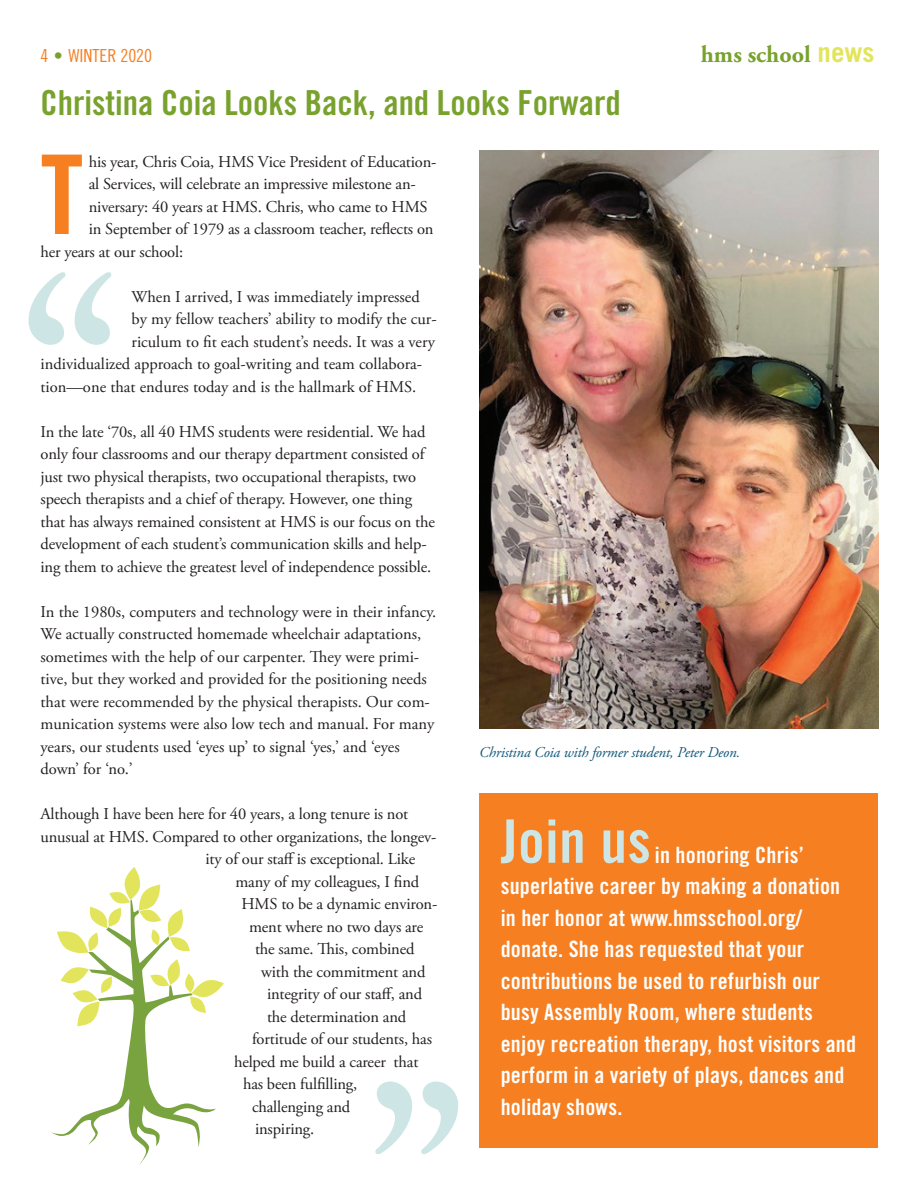
<style>
.page{position:relative;width:918px;height:1188px;background:#fff}
.page>*{position:absolute;margin:0;border:0;box-sizing:border-box;transform-origin:0 0}
.t1{font:109.95px "Trade Gothic Bold Cond Twenty";color:#f57f21}
.t2{font:60px "Trade Gothic Bold Cond Twenty";letter-spacing:.01em;color:#cde6e5}
.t3{font:34.5px "Trade Gothic Bold Cond Twenty";color:#78a22d}
.t4{font:700 24px "Adobe Garamond Pro";color:#78a22d}
.t5{font:22.5px/31.5px "Trade Gothic Bold Cond Twenty";letter-spacing:.01em;color:#fff}
.t6{font:18px "Trade Gothic Cond Eighteen";color:#f57f21}
.t7{font:16.5px/22.5px "Adobe Garamond Pro";letter-spacing:-.01em;color:#231f20}
.t8{font:italic 15px "Adobe Garamond Pro";letter-spacing:-.01em;color:#11587a}
.s1{color:#78a22d}
.s2{font-family:"Trade Gothic";font-size:27px;color:#e2e55a}
</style>
<div class="page">
<svg style="left:28px;top:272px;width:83px;height:73px"></svg>
<svg style="left:375px;top:1082px;width:83px;height:72px"></svg>
<img style="left:479px;top:151px;width:399px;height:578px">
<div style="left:479px;top:793px;width:399px;height:355px;background:#f57f21"></div>
<svg style="left:109px;top:867px;width:115px;height:125px"></svg>
<svg style="left:51px;top:900px;width:165px;height:264px"></svg>
<p class="t6" style="left:40px;top:45px;width:113px">4 <span class="s1">•</span> WINTER 2020</p>
<h3 class="t4" style="left:701px;top:40px;width:175px">hms school <span class="s2">news</span></h3>
<h3 class="t3" style="left:40px;top:82px;width:582px">Christina Coia Looks Back, and Looks Forward</h3>
<h1 class="t1" style="left:40px;top:128px;width:44px">T</h1>
<p class="t7" style="left:89px;top:151px;width:349px">his year, Chris Coia, HMS Vice President of Education-</p>
<p class="t7" style="left:89px;top:173px;width:329px">al Services, will celebrate an impressive milestone an-</p>
<p class="t7" style="left:89px;top:196px;width:340px">niversary: 40 years at HMS. Chris, who came to HMS</p>
<p class="t7" style="left:89px;top:218px;width:346px">in September of 1979 as a classroom teacher, reflects on</p>
<p class="t7" style="left:41px;top:241px;width:144px">her years at our school:</p>
<p class="t7" style="left:132px;top:286px;width:290px">When I arrived, I was immediately impressed</p>
<p class="t7" style="left:132px;top:308px;width:307px">by my fellow teachers’ ability to modify the cur-</p>
<p class="t7" style="left:132px;top:331px;width:305px">riculum to fit each student’s needs. It was a very</p>
<p class="t7" style="left:41px;top:353px;width:383px">individualized approach to goal-writing and team collabora-</p>
<p class="t7" style="left:41px;top:376px;width:377px">tion—one that endures today and is the hallmark of HMS.</p>
<p class="t7" style="left:41px;top:421px;width:396px">In the late ‘70s, all 40 HMS students were residential. We had only four classrooms and our therapy department consisted of just two physical therapists, two occupational therapists, two speech therapists and a chief of therapy. However, one thing that has always remained consistent at HMS is our focus on the development of each student’s communication skills and help&shy;ing them to achieve the greatest level of independence possible.</p>
<p class="t7" style="left:41px;top:601px;width:397px">In the 1980s, computers and technology were in their infancy.<br>We actually constructed homemade wheelchair adaptations, sometimes with the help of our carpenter. They were primi&shy;tive, but they worked and provided for the positioning needs that were recommended by the physical therapists. Our com&shy;munication systems were also low tech and manual. For many years, our students used ‘eyes up’ to signal ‘yes,’ and ‘eyes down’ for ‘no.’</p>
<p class="t7" style="left:41px;top:803px;width:369px">Although I have been here for 40 years, a long tenure is not</p>
<p class="t7" style="left:41px;top:826px;width:397px">unusual at HMS. Compared to other organizations, the longev-</p>
<p class="t7" style="left:206px;top:848px;width:211px">ity of our staff is exceptional. Like</p>
<p class="t7" style="left:236px;top:871px;width:185px">many of my colleagues, I find</p>
<p class="t7" style="left:242px;top:893px;width:197px">HMS to be a dynamic environ-</p>
<p class="t7" style="left:249px;top:916px;width:176px">ment where no two days are</p>
<p class="t7" style="left:255px;top:938px;width:161px">the same. This, combined</p>
<p class="t7" style="left:261px;top:961px;width:166px">with the commitment and</p>
<p class="t7" style="left:267px;top:983px;width:157px">integrity of our staff, and</p>
<p class="t7" style="left:267px;top:1006px;width:141px">the determination and</p>
<p class="t7" style="left:252px;top:1028px;width:182px">fortitude of our students, has</p>
<p class="t7" style="left:234px;top:1051px;width:186px">helped me build a career that</p>
<p class="t7" style="left:243px;top:1073px;width:116px">has been fulfilling,</p>
<p class="t7" style="left:252px;top:1096px;width:100px">challenging and</p>
<p class="t7" style="left:255px;top:1118px;width:61px">inspiring.</p>
<p class="t8" style="left:479px;top:743px;width:263px">Christina Coia with former student, Peter Deon.</p>
<h2 class="t2" style="left:501px;top:805px;width:152px">Join us</h2>
<p class="t5" style="left:501px;top:839px;width:357px;text-indent:154px">in honoring Chris’ superlative career by making a donation in her honor at www.hmsschool.org/ donate. She has requested that your contributions be used to refurbish our busy Assembly Room, where students enjoy recreation therapy, host visitors and perform in a variety of plays, dances and holiday shows.</p>
</div>
